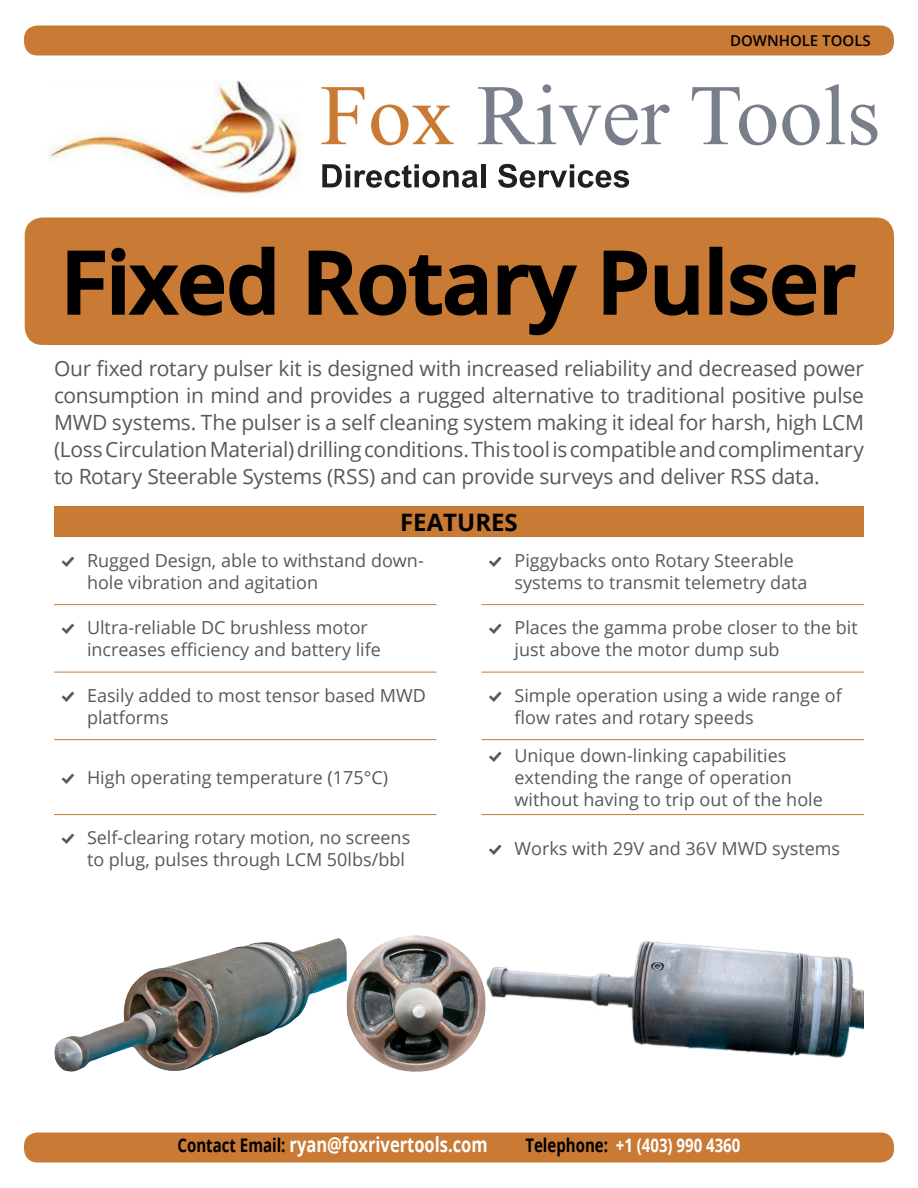
<style>
.page{position:relative;width:918px;height:1188px;background:#fff}
.page>*{position:absolute;margin:0;border:0;box-sizing:border-box;transform-origin:0 0}
.t1{font:600 85.5px "Open Sans";color:#000}
.t2{font:700 24px "Open Sans";color:#000}
.t3{font:21px/27px "Open Sans";letter-spacing:-.015em;color:#57585a;text-align:justify}
.t4{font:700 20.7px "Open Sans";color:#fff;scale:.8 1}
.t5{font:700 18.75px "Open Sans";color:#fff;scale:.8 1}
.t6{font:18px/21.6px "Open Sans";color:#57585a}
.t7{font:600 15px "Open Sans";color:#000}
.s1{font-family:"Modern Pictograms"}
.s2{font-size:18.75px;color:#000}
.s3{color:#000}
</style>
<div class="page">
<div style="left:25px;top:218px;width:869px;height:127px;background:#c97a34;border-radius:18px"></div>
<svg style="left:67px;top:246px;width:208px;height:70px"></svg>
<svg style="left:308px;top:250px;width:179px;height:66px"></svg>
<svg style="left:497px;top:264px;width:80px;height:72px"></svg>
<svg style="left:603px;top:250px;width:96px;height:66px"></svg>
<div style="left:709px;top:247px;width:13px;height:68px;border:3px solid #000"></div>
<svg style="left:730px;top:264px;width:126px;height:52px"></svg>
<img style="left:54px;top:935px;width:431px;height:137px">
<img style="left:485px;top:941px;width:379px;height:117px">
<div style="left:54px;top:507px;width:810px;height:30px;background:#c97a34"></div>
<hr style="left:54px;top:604px;width:382px;height:1px;background:#c97a34">
<hr style="left:482px;top:604px;width:382px;height:1px;background:#c97a34">
<hr style="left:54px;top:672px;width:382px;height:1px;background:#c97a34">
<hr style="left:482px;top:672px;width:382px;height:1px;background:#c97a34">
<hr style="left:54px;top:739px;width:382px;height:1px;background:#c97a34">
<hr style="left:482px;top:739px;width:382px;height:1px;background:#c97a34">
<hr style="left:54px;top:814px;width:382px;height:1px;background:#c97a34">
<hr style="left:482px;top:814px;width:382px;height:1px;background:#c97a34">
<div style="left:24px;top:1132px;width:870px;height:30px;background:#c97a34;border-radius:14px"></div>
<div style="left:24px;top:26px;width:870px;height:30px;background:#c97a34;border-radius:14px"></div>
<svg style="left:321px;top:87px;width:44px;height:57px"></svg>
<svg style="left:371px;top:105px;width:83px;height:40px"></svg>
<svg style="left:478px;top:84px;width:192px;height:61px"></svg>
<svg style="left:692px;top:87px;width:84px;height:58px"></svg>
<svg style="left:782px;top:84px;width:63px;height:61px"></svg>
<svg style="left:851px;top:105px;width:26px;height:40px"></svg>
<svg style="left:322px;top:164px;width:156px;height:24px"></svg>
<div style="left:481px;top:164px;width:5px;height:23px;background:#231f20"></div>
<svg style="left:498px;top:164px;width:131px;height:24px"></svg>
<img style="left:49px;top:81px;width:252px;height:114px">
<p class="t7" style="left:730px;top:31px;width:142px">DOWNHOLE TOOLS</p>
<p class="t1" style="left:61px;top:224px;width:796px">Fixed Rotary Pulser</p>
<p class="t3" style="left:54px;top:354px;width:812px">Our fixed rotary pulser kit is designed with increased reliability and decreased power consumption in mind and provides a rugged alternative to traditional positive pulse MWD systems. The pulser is a self cleaning system making it ideal for harsh, high LCM (Loss Circulation Material) drilling conditions. This tool is compatible and complimentary to Rotary Steerable Systems (RSS) and can provide surveys and deliver RSS data.</p>
<p class="t2" style="left:400px;top:505px;width:119px">FEATURES</p>
<p class="t6" style="left:87px;top:549px;width:338px;text-indent:-27px"><span class="s1">%</span> Rugged Design, able to withstand down&shy;hole vibration and agitation</p>
<p class="t6" style="left:514px;top:549px;width:295px;text-indent:-27px"><span class="s1">%</span> Piggybacks onto Rotary Steerable systems to transmit telemetry data</p>
<p class="t6" style="left:87px;top:617px;width:296px;text-indent:-27px"><span class="s1">%</span> Ultra-reliable DC brushless motor increases efficiency and battery life</p>
<p class="t6" style="left:514px;top:617px;width:345px;text-indent:-27px"><span class="s1">%</span> Places the gamma probe closer to the bit just above the motor dump sub</p>
<p class="t6" style="left:87px;top:684px;width:340px;text-indent:-27px"><span class="s1">%</span> Easily added to most tensor based MWD platforms</p>
<p class="t6" style="left:514px;top:684px;width:329px;text-indent:-27px"><span class="s1">%</span> Simple operation using a wide range of flow rates and rotary speeds</p>
<p class="t6" style="left:60px;top:766px;width:330px"><span class="s1">%</span> High operating temperature (175°C)</p>
<p class="t6" style="left:514px;top:745px;width:310px;text-indent:-27px"><span class="s1">%</span> Unique down-linking capabilities extending the range of operation without having to trip out of the hole</p>
<p class="t6" style="left:60px;top:827px;width:352px;text-align:right"><span class="s1">%</span> Self-clearing rotary motion, no screens to plug, pulses through LCM 50lbs/bbl</p>
<p class="t6" style="left:488px;top:837px;width:354px"><span class="s1">%</span> Works with 29V and 36V MWD systems</p>
<p class="t4" style="left:178px;top:1130px;width:389px"><span class="s2">Contact Email:</span> ryan@foxrivertools.com</p>
<p class="t5" style="left:525px;top:1132px;width:270px"><span class="s3">Telephone:</span> +1 (403) 990 4360</p>
</div>
